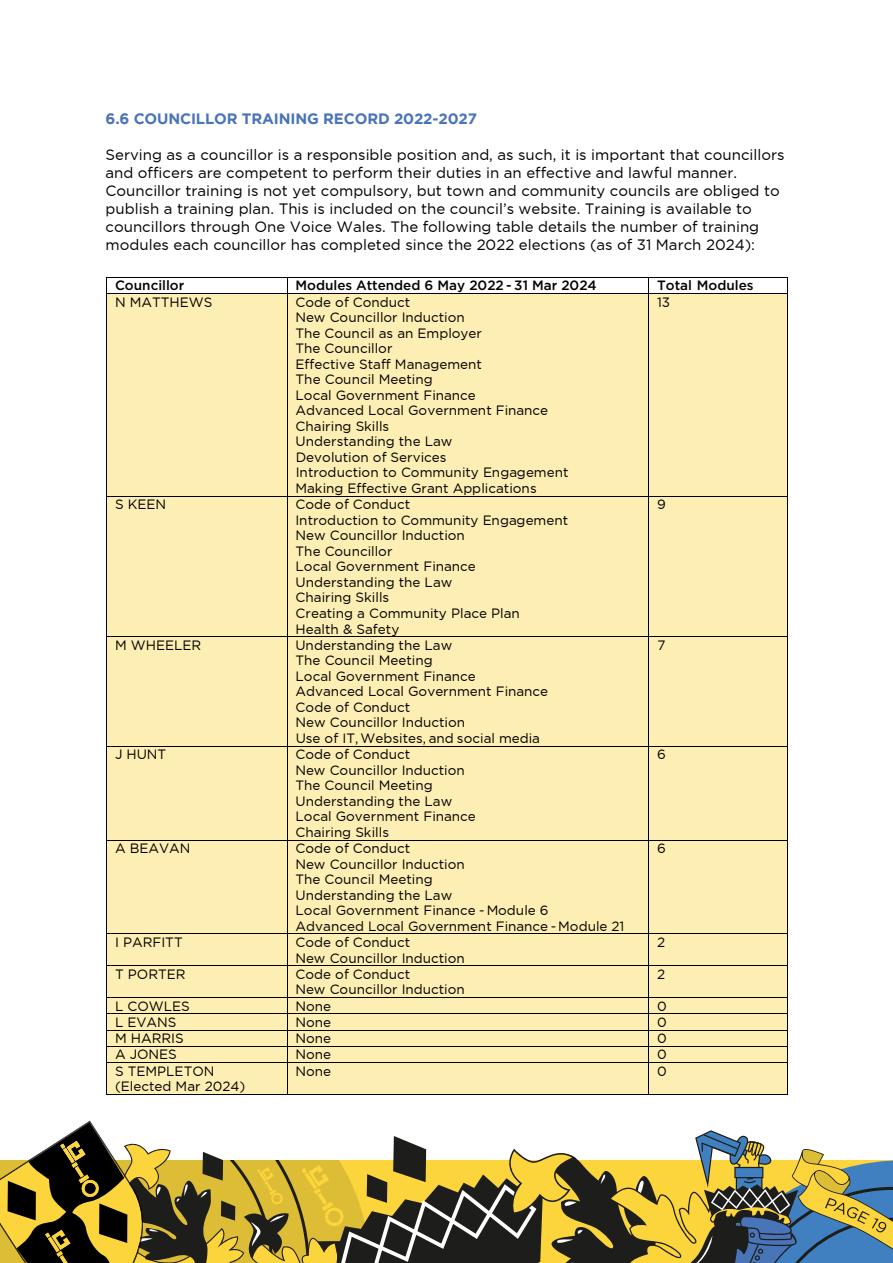
<style>
.page{position:relative;width:893px;height:1263px;background:#fff}
.page>*{position:absolute;margin:0;border:0;box-sizing:border-box;transform-origin:0 0}
.t1{font:15px/18px "Gotham";color:#000}
.t2{font:700 15px "Gotham";letter-spacing:-.01em;color:#4974b9}
.t3{font:13.5px/15.5px "Gotham";color:#000}
.t4{font:500 13.5px "Gotham";color:#000}
</style>
<div class="page">
<div style="left:107px;top:294px;width:680px;height:800px;background:#fdeeb3"></div>
<svg style="left:0;top:1121px;width:893px;height:142px"></svg>
<hr style="left:107px;top:277px;width:180px;height:1px;background:#000">
<hr style="left:288px;top:277px;width:361px;height:1px;background:#000">
<hr style="left:649px;top:277px;width:138px;height:1px;background:#000">
<hr style="left:107px;top:293px;width:180px;height:1px;background:#000">
<svg style="left:287px;top:277px;width:1px;height:17px"></svg>
<hr style="left:288px;top:293px;width:361px;height:1px;background:#000">
<hr style="left:649px;top:293px;width:138px;height:1px;background:#000">
<svg style="left:787px;top:277px;width:1px;height:17px"></svg>
<hr style="left:107px;top:294px;width:1px;height:202px;background:#000">
<hr style="left:287px;top:294px;width:1px;height:202px;background:#000">
<hr style="left:649px;top:294px;width:1px;height:202px;background:#000">
<hr style="left:787px;top:294px;width:1px;height:202px;background:#000">
<hr style="left:107px;top:496px;width:180px;height:1px;background:#000">
<hr style="left:288px;top:496px;width:361px;height:1px;background:#000">
<hr style="left:649px;top:496px;width:138px;height:1px;background:#000">
<hr style="left:107px;top:497px;width:1px;height:139px;background:#000">
<hr style="left:287px;top:497px;width:1px;height:139px;background:#000">
<hr style="left:649px;top:497px;width:1px;height:139px;background:#000">
<hr style="left:787px;top:497px;width:1px;height:139px;background:#000">
<hr style="left:107px;top:636px;width:180px;height:1px;background:#000">
<hr style="left:288px;top:636px;width:361px;height:1px;background:#000">
<hr style="left:649px;top:636px;width:138px;height:1px;background:#000">
<hr style="left:107px;top:637px;width:1px;height:109px;background:#000">
<hr style="left:287px;top:637px;width:1px;height:109px;background:#000">
<hr style="left:649px;top:637px;width:1px;height:109px;background:#000">
<hr style="left:787px;top:637px;width:1px;height:109px;background:#000">
<hr style="left:107px;top:746px;width:180px;height:1px;background:#000">
<hr style="left:288px;top:746px;width:361px;height:1px;background:#000">
<hr style="left:649px;top:746px;width:138px;height:1px;background:#000">
<hr style="left:107px;top:746px;width:1px;height:94px;background:#000">
<hr style="left:287px;top:746px;width:1px;height:94px;background:#000">
<hr style="left:649px;top:746px;width:1px;height:94px;background:#000">
<hr style="left:787px;top:746px;width:1px;height:94px;background:#000">
<hr style="left:107px;top:840px;width:180px;height:1px;background:#000">
<hr style="left:288px;top:840px;width:361px;height:1px;background:#000">
<hr style="left:649px;top:840px;width:138px;height:1px;background:#000">
<hr style="left:107px;top:840px;width:1px;height:94px;background:#000">
<hr style="left:287px;top:840px;width:1px;height:94px;background:#000">
<hr style="left:649px;top:840px;width:1px;height:94px;background:#000">
<hr style="left:787px;top:840px;width:1px;height:94px;background:#000">
<hr style="left:107px;top:934px;width:180px;height:1px;background:#000">
<hr style="left:288px;top:934px;width:361px;height:1px;background:#000">
<hr style="left:649px;top:934px;width:138px;height:1px;background:#000">
<hr style="left:107px;top:934px;width:1px;height:31px;background:#000">
<hr style="left:287px;top:934px;width:1px;height:31px;background:#000">
<hr style="left:649px;top:934px;width:1px;height:31px;background:#000">
<hr style="left:787px;top:934px;width:1px;height:31px;background:#000">
<hr style="left:107px;top:965px;width:180px;height:1px;background:#000">
<hr style="left:288px;top:965px;width:361px;height:1px;background:#000">
<hr style="left:649px;top:965px;width:138px;height:1px;background:#000">
<hr style="left:107px;top:966px;width:1px;height:31px;background:#000">
<hr style="left:287px;top:966px;width:1px;height:31px;background:#000">
<hr style="left:649px;top:966px;width:1px;height:31px;background:#000">
<hr style="left:787px;top:966px;width:1px;height:31px;background:#000">
<hr style="left:107px;top:997px;width:180px;height:1px;background:#000">
<hr style="left:288px;top:997px;width:361px;height:1px;background:#000">
<hr style="left:649px;top:997px;width:138px;height:1px;background:#000">
<hr style="left:107px;top:1013px;width:180px;height:1px;background:#000">
<hr style="left:288px;top:1013px;width:361px;height:1px;background:#000">
<hr style="left:649px;top:1013px;width:138px;height:1px;background:#000">
<hr style="left:107px;top:1030px;width:180px;height:1px;background:#000">
<hr style="left:288px;top:1030px;width:361px;height:1px;background:#000">
<hr style="left:649px;top:1030px;width:138px;height:1px;background:#000">
<hr style="left:107px;top:1046px;width:180px;height:1px;background:#000">
<hr style="left:288px;top:1046px;width:361px;height:1px;background:#000">
<hr style="left:649px;top:1046px;width:138px;height:1px;background:#000">
<hr style="left:107px;top:1062px;width:180px;height:1px;background:#000">
<svg style="left:287px;top:997px;width:1px;height:66px"></svg>
<hr style="left:288px;top:1062px;width:361px;height:1px;background:#000">
<hr style="left:649px;top:1062px;width:138px;height:1px;background:#000">
<svg style="left:787px;top:997px;width:1px;height:66px"></svg>
<hr style="left:107px;top:1063px;width:1px;height:31px;background:#000">
<hr style="left:107px;top:1094px;width:180px;height:1px;background:#000">
<hr style="left:287px;top:1063px;width:1px;height:31px;background:#000">
<hr style="left:288px;top:1094px;width:361px;height:1px;background:#000">
<hr style="left:649px;top:1063px;width:1px;height:31px;background:#000">
<hr style="left:649px;top:1094px;width:138px;height:1px;background:#000">
<hr style="left:787px;top:1063px;width:1px;height:31px;background:#000">
<p class="t2" style="left:106px;top:110px;width:373px">6.6 COUNCILLOR TRAINING RECORD 2022-2027</p>
<p class="t1" style="left:106px;top:145px;width:681px">Serving as a councillor is a responsible position and, as such, it is important that councillors and officers are competent to perform their duties in an effective and lawful manner.<br>Councillor training is not yet compulsory, but town and community councils are obliged to publish a training plan. This is included on the council’s website. Training is available to councillors through One Voice Wales. The following table details the number of training modules each councillor has completed since the 2022 elections (as of 31 March 2024):</p>
<p class="t4" style="left:115px;top:277px;width:71px">Councillor</p>
<p class="t4" style="left:295px;top:277px;width:303px">Modules Attended 6 May 2022 - 31 Mar 2024</p>
<p class="t4" style="left:657px;top:277px;width:98px">Total Modules</p>
<p class="t3" style="left:115px;top:294px;width:99px">N MATTHEWS</p>
<p class="t3" style="left:295px;top:294px;width:275px">Code of Conduct<br>New Councillor Induction<br>The Council as an Employer<br>The Councillor<br>Effective Staff Management<br>The Council Meeting<br>Local Government Finance<br>Advanced Local Government Finance<br>Chairing Skills<br>Understanding the Law<br>Devolution of Services<br>Introduction to Community Engagement<br>Making Effective Grant Applications</p>
<p class="t3" style="left:657px;top:294px;width:15px">13</p>
<p class="t3" style="left:115px;top:496px;width:53px">S KEEN</p>
<p class="t3" style="left:295px;top:496px;width:274px">Code of Conduct<br>Introduction to Community Engagement<br>New Councillor Induction<br>The Councillor<br>Local Government Finance<br>Understanding the Law<br>Chairing Skills<br>Creating a Community Place Plan<br>Health &amp; Safety</p>
<p class="t3" style="left:657px;top:496px;width:10px">9</p>
<p class="t3" style="left:115px;top:637px;width:88px">M WHEELER</p>
<p class="t3" style="left:295px;top:637px;width:254px">Understanding the Law<br>The Council Meeting<br>Local Government Finance<br>Advanced Local Government Finance<br>Code of Conduct<br>New Councillor Induction<br>Use of IT, Websites, and social media</p>
<p class="t3" style="left:657px;top:637px;width:10px">7</p>
<p class="t3" style="left:115px;top:746px;width:53px">J HUNT</p>
<p class="t3" style="left:295px;top:746px;width:182px">Code of Conduct<br>New Councillor Induction<br>The Council Meeting<br>Understanding the Law<br>Local Government Finance<br>Chairing Skills</p>
<p class="t3" style="left:657px;top:746px;width:10px">6</p>
<p class="t3" style="left:115px;top:840px;width:77px">A BEAVAN</p>
<p class="t3" style="left:295px;top:840px;width:331px">Code of Conduct<br>New Councillor Induction<br>The Council Meeting<br>Understanding the Law<br>Local Government Finance -Module 6<br>Advanced Local Government Finance -Module 21</p>
<p class="t3" style="left:657px;top:840px;width:10px">6</p>
<p class="t3" style="left:115px;top:934px;width:69px">I PARFITT</p>
<p class="t3" style="left:295px;top:934px;width:171px">Code of Conduct<br>New Councillor Induction</p>
<p class="t3" style="left:657px;top:934px;width:10px">2</p>
<p class="t3" style="left:115px;top:966px;width:72px">T PORTER</p>
<p class="t3" style="left:295px;top:966px;width:171px">Code of Conduct<br>New Councillor Induction</p>
<p class="t3" style="left:657px;top:966px;width:10px">2</p>
<p class="t3" style="left:115px;top:998px;width:76px">L COWLES</p>
<p class="t3" style="left:295px;top:998px;width:37px">None</p>
<p class="t3" style="left:657px;top:998px;width:11px">0</p>
<p class="t3" style="left:115px;top:1014px;width:63px">L EVANS</p>
<p class="t3" style="left:295px;top:1014px;width:37px">None</p>
<p class="t3" style="left:657px;top:1014px;width:11px">0</p>
<p class="t3" style="left:115px;top:1030px;width:70px">M HARRIS</p>
<p class="t3" style="left:295px;top:1030px;width:37px">None</p>
<p class="t3" style="left:657px;top:1030px;width:11px">0</p>
<p class="t3" style="left:115px;top:1047px;width:63px">A JONES</p>
<p class="t3" style="left:295px;top:1047px;width:37px">None</p>
<p class="t3" style="left:657px;top:1047px;width:11px">0</p>
<p class="t3" style="left:115px;top:1063px;width:132px">S TEMPLETON (Elected Mar 2024)</p>
<p class="t3" style="left:295px;top:1063px;width:37px">None</p>
<p class="t3" style="left:657px;top:1063px;width:11px">0</p>
</div>
